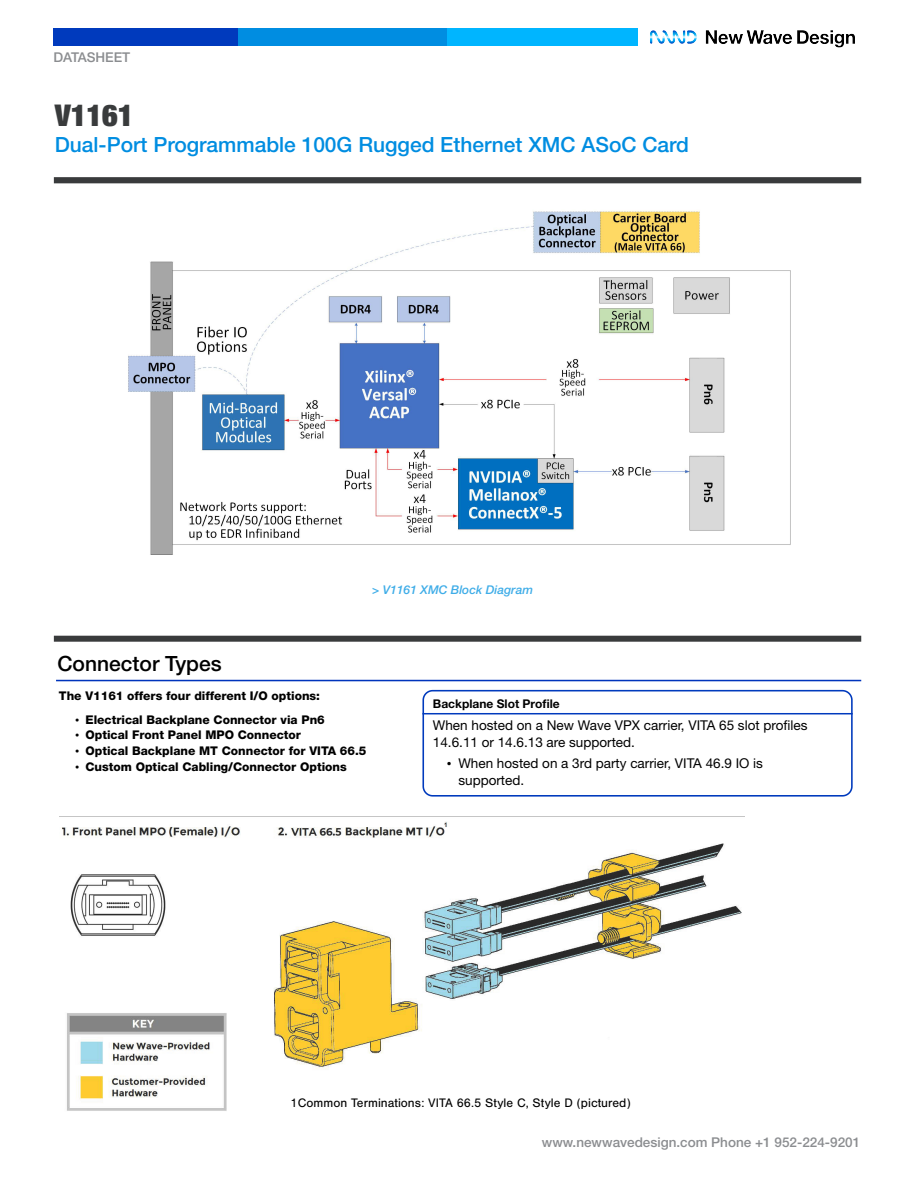
<style>
.page{position:relative;width:918px;height:1188px;background:#fff}
.page>*{position:absolute;margin:0;border:0;box-sizing:border-box;transform-origin:0 0}
.t1{font:900 condensed 30px "Helvetica Neue LT Std";color:#393b3c}
.t2{font:500 21px "Helvetica Neue LT Std";color:#008de1}
.t3{font:500 21px "Helvetica Neue LT Std";color:#000}
.t4{font:13.5px/16.8px "Helvetica Neue LT Std";color:#000}
.t5{font:500 13.5px "Helvetica Neue LT Std";color:#8b8d90}
.t6{font:12.75px "Nimbus San";color:#000}
.t7{font:800 12px "Helvetica Neue LT Std";color:#000}
.t8{font:italic 500 12px "Helvetica Neue LT Std";color:#3fade8}
.t9{font:700 12px "Helvetica Neue LT Std";color:#000}
.s1{font-family:"Times New Roman";font-weight:400}
.s2{font-family:"Times New Roman"}
</style>
<div class="page">
<img style="left:128px;top:210px;width:662px;height:344px">
<hr style="left:56px;top:679px;width:805px;height:2px;background:#0034bc">
<svg style="left:422px;top:689px;width:431px;height:108px"></svg>
<img style="left:59px;top:816px;width:685px;height:295px">
<div style="left:54px;top:28px;width:184px;height:17px;background:#003abd"></div>
<div style="left:238px;top:28px;width:209px;height:17px;background:#008de1"></div>
<div style="left:447px;top:28px;width:190px;height:17px;background:#00b5ff"></div>
<img style="left:650px;top:30px;width:205px;height:18px">
<div style="left:54px;top:177px;width:807px;height:6px;background:#393b3c"></div>
<div style="left:54px;top:635px;width:807px;height:6px;background:#393b3c"></div>
<hr style="left:422px;top:713px;width:430px;height:1px;background:#003abd">
<p class="t5" style="left:53px;top:49px;width:78px">DATASHEET</p>
<h1 class="t1" style="left:55px;top:97px;width:80px">V1161</h1>
<h2 class="t2" style="left:55px;top:132px;width:635px">Dual-Port Programmable 100G Rugged Ethernet XMC ASoC Card</h2>
<p class="t8" style="left:372px;top:582px;width:162px">&gt; V1161 XMC Block Diagram</p>
<h2 class="t3" style="left:57px;top:650px;width:166px">Connector Types</h2>
<p class="t7" style="left:59px;top:688px;width:262px">The V1161 offers four different I/O options:</p>
<p class="t7" style="left:75px;top:712px;width:251px"><span class="s1">•</span> Electrical Backplane Connector via Pn6</p>
<p class="t7" style="left:75px;top:727px;width:227px"><span class="s1">•</span> Optical Front Panel MPO Connector</p>
<p class="t7" style="left:75px;top:743px;width:292px"><span class="s1">•</span> Optical Backplane MT Connector for VITA 66.5</p>
<p class="t7" style="left:75px;top:759px;width:273px"><span class="s1">•</span> Custom Optical Cabling/Connector Options</p>
<p class="t9" style="left:433px;top:696px;width:128px">Backplane Slot Profile</p>
<p class="t4" style="left:433px;top:716px;width:376px">When hosted on a New Wave VPX carrier, VITA 65 slot profiles<br>14.6.11 or 14.6.13 are supported.</p>
<p class="t4" style="left:458px;top:754px;width:306px;text-indent:-11px"><span class="s2">•</span> When hosted on a 3rd party carrier, VITA 46.9 IO is supported.</p>
<p class="t6" style="left:290px;top:1095px;width:341px">1Common Terminations: VITA 66.5 Style C, Style D (pictured)</p>
<p class="t5" style="left:541px;top:1133px;width:320px">www.newwavedesign.com Phone +1 952-224-9201</p>
</div>
